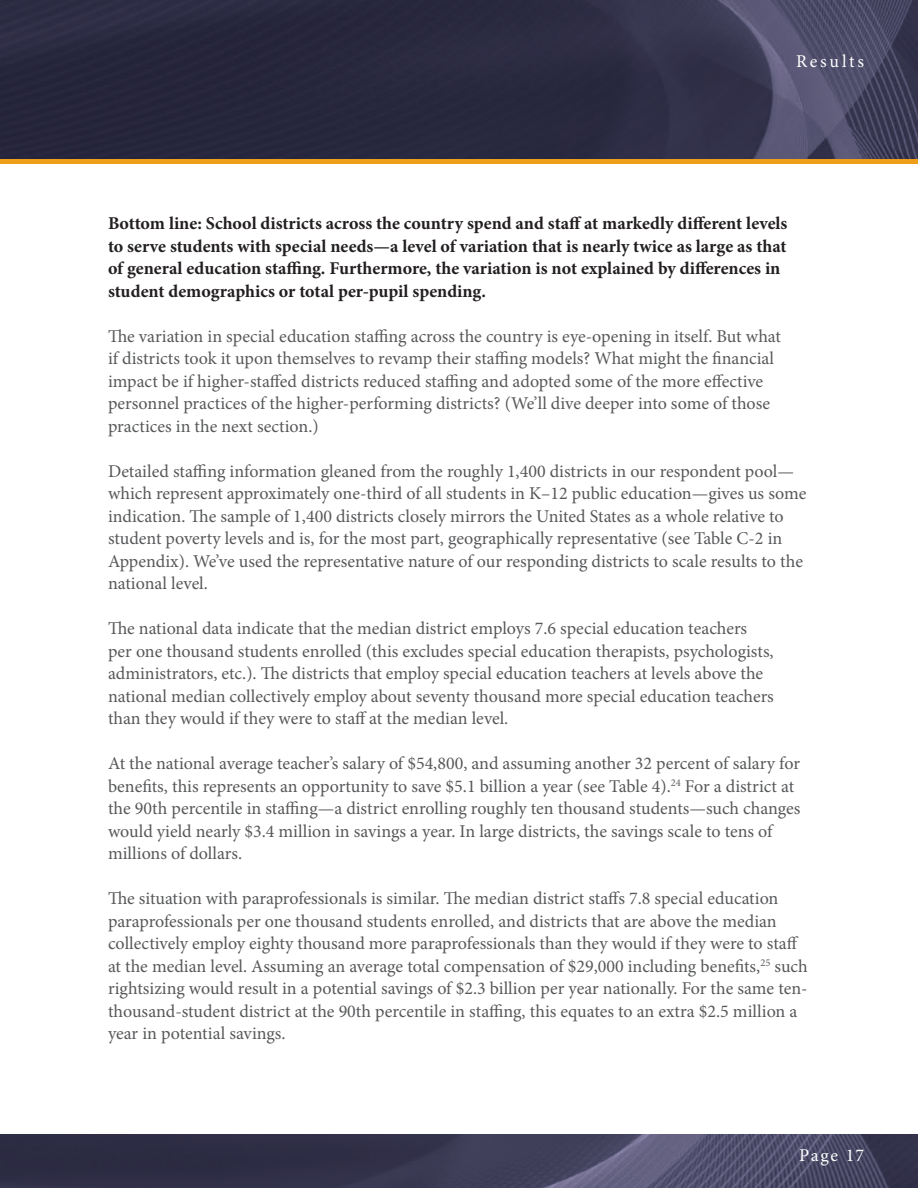
<style>
.page{position:relative;width:918px;height:1188px;background:#fff}
.page>*{position:absolute;margin:0;border:0;box-sizing:border-box;transform-origin:0 0}
.t1{font:18px/22.5px "Minion Pro";color:#57585a}
.t2{font:700 18px/22.5px "Minion Pro";color:#231f20}
.t3{font:18px "Minion Pro";letter-spacing:.14em;color:#fff}
</style>
<div class="page">
<img style="left:0;top:0;width:918px;height:159px">
<img style="left:0;top:1134px;width:918px;height:54px">
<hr style="left:0;top:159px;width:918px;height:4px;background:#ee9e18">
<p class="t3" style="left:796px;top:49px;width:69px">Results</p>
<p class="t2" style="left:108px;top:212px;width:681px">Bottom line: School districts across the country spend and staff at markedly different levels to serve students with special needs—a level of variation that is nearly twice as large as that of general education staffing. Furthermore, the variation is not explained by differences in student demographics or total per-pupil spending.</p>
<p class="t1" style="left:108px;top:325px;width:674px">The variation in special education staffing across the country is eye-opening in itself. But what if districts took it upon themselves to revamp their staffing models? What might the financial impact be if higher-staffed districts reduced staffing and adopted some of the more effective personnel practices of the higher-performing districts? (We’ll dive deeper into some of those practices in the next section.)</p>
<p class="t1" style="left:108px;top:460px;width:700px">Detailed staffing information gleaned from the roughly 1,400 districts in our respondent pool— which represent approximately one-third of all students in K–12 public education—gives us some indication. The sample of 1,400 districts closely mirrors the United States as a whole relative to student poverty levels and is, for the most part, geographically representative (see Table C-2 in Appendix). We’ve used the representative nature of our responding districts to scale results to the national level.</p>
<p class="t1" style="left:108px;top:617px;width:667px">The national data indicate that the median district employs 7.6 special education teachers per one thousand students enrolled (this excludes special education therapists, psychologists, administrators, etc.). The districts that employ special education teachers at levels above the national median collectively employ about seventy thousand more special education teachers than they would if they were to staff at the median level.</p>
<p class="t1" style="left:108px;top:752px;width:694px">At the national average teacher’s salary of $54,800, and assuming another 32 percent of salary for benefits, this represents an opportunity to save $5.1 billion a year (see Table 4).<sup>24</sup> For a district at the 90th percentile in staffing—a district enrolling roughly ten thousand students—such changes would yield nearly $3.4 million in savings a year. In large districts, the savings scale to tens of millions of dollars.</p>
<p class="t1" style="left:108px;top:887px;width:701px">The situation with paraprofessionals is similar. The median district staffs 7.8 special education paraprofessionals per one thousand students enrolled, and districts that are above the median collectively employ eighty thousand more paraprofessionals than they would if they were to staff at the median level. Assuming an average total compensation of $29,000 including benefits,<sup>25</sup> such rightsizing would result in a potential savings of $2.3 billion per year nationally. For the same ten&shy;thousand-student district at the 90th percentile in staffing, this equates to an extra $2.5 million a year in potential savings.</p>
<p class="t3" style="left:799px;top:1143px;width:66px">Page 17</p>
</div>
